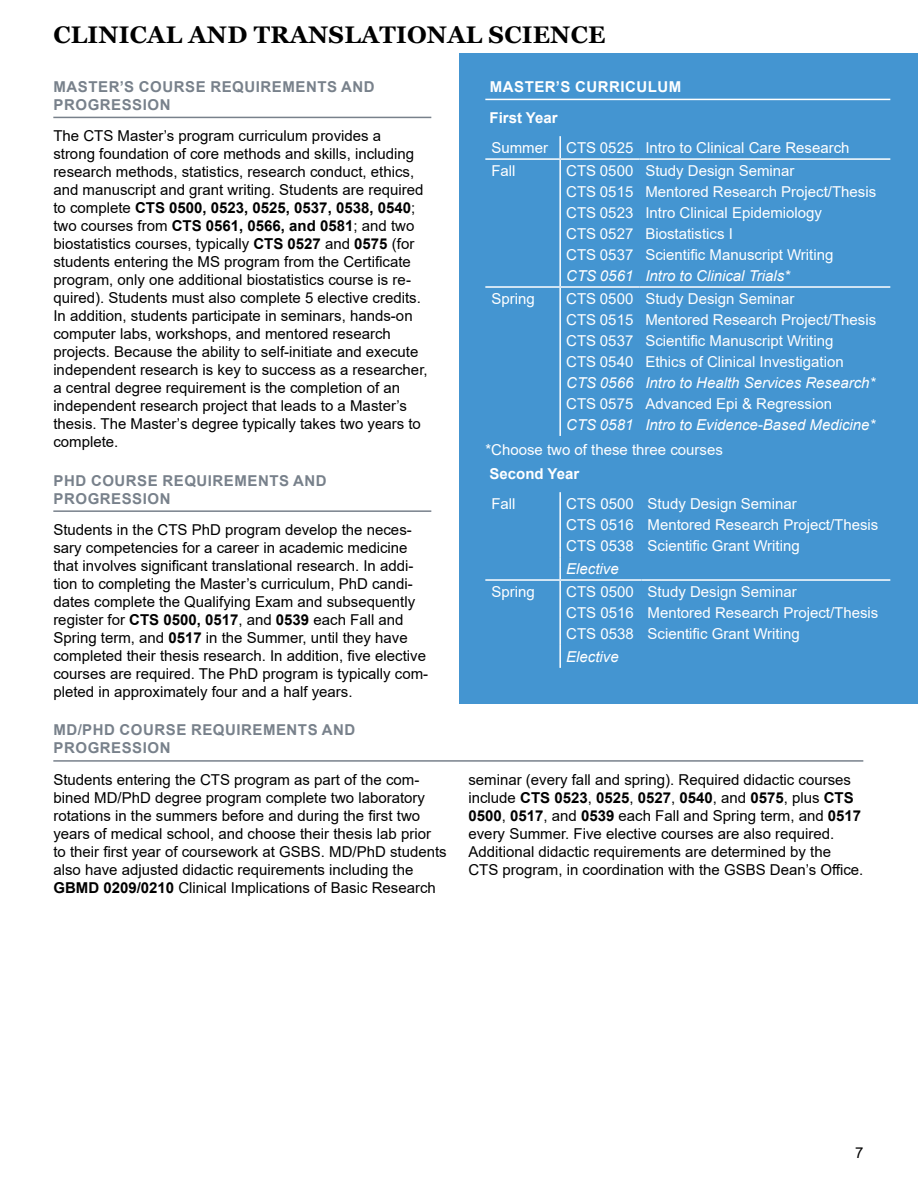
<style>
.page{position:relative;width:918px;height:1188px;background:#fff}
.page>*{position:absolute;margin:0;border:0;box-sizing:border-box;transform-origin:0 0}
.t1{font:700 24px "Georgia";letter-spacing:.01em;color:#000}
.t2{font:15px/18px "Arial";color:#000}
.t3{font:15px/21px "Arial";color:#fff}
.t4{font:italic 15px "Arial";color:#fff}
.t5{font:700 15px/18px "Arial";letter-spacing:.035em;color:#78818b}
.t6{font:700 15px/31.5px "Arial";letter-spacing:.035em;color:#fff}
.t7{font:700 15px "Arial";color:#fff}
.s1{font-weight:700}
</style>
<div class="page">
<div style="left:459px;top:53px;width:459px;height:651px;background:#4495d1"></div>
<hr style="left:53px;top:117px;width:378px;height:1px;background:#78818b">
<hr style="left:53px;top:510px;width:378px;height:2px;background:#78818b">
<hr style="left:53px;top:760px;width:810px;height:2px;background:#78818b">
<hr style="left:485px;top:99px;width:405px;height:1px;background:#fff">
<hr style="left:559px;top:136px;width:2px;height:22px;background:#fff">
<hr style="left:485px;top:158px;width:75px;height:2px;background:#fff">
<hr style="left:560px;top:158px;width:79px;height:2px;background:#fff">
<hr style="left:559px;top:160px;width:2px;height:126px;background:#fff">
<hr style="left:639px;top:158px;width:251px;height:2px;background:#fff">
<hr style="left:485px;top:286px;width:75px;height:2px;background:#fff">
<hr style="left:560px;top:286px;width:79px;height:2px;background:#fff">
<hr style="left:559px;top:288px;width:2px;height:148px;background:#fff">
<hr style="left:639px;top:286px;width:251px;height:2px;background:#fff">
<hr style="left:559px;top:492px;width:2px;height:65px;background:#fff">
<hr style="left:485px;top:579px;width:75px;height:2px;background:#fff">
<hr style="left:559px;top:581px;width:2px;height:64px;background:#fff">
<hr style="left:559px;top:557px;width:2px;height:22px;background:#fff">
<hr style="left:560px;top:579px;width:82px;height:2px;background:#fff">
<hr style="left:642px;top:579px;width:248px;height:2px;background:#fff">
<hr style="left:559px;top:645px;width:2px;height:23px;background:#fff">
<h1 class="t1" style="left:54px;top:20px;width:553px">CLINICAL AND TRANSLATIONAL SCIENCE</h1>
<p class="t6" style="left:490px;top:71px;width:193px">MASTER’S CURRICULUM<br>First Year</p>
<p class="t3" style="left:491px;top:136px;width:360px;line-height:23px">Summer CTS 0525 Intro to Clinical Care Research<br>Fall</p>
<p class="t5" style="left:54px;top:78px;width:323px">MASTER’S COURSE REQUIREMENTS AND<br>PROGRESSION</p>
<p class="t2" style="left:53px;top:127px;width:376px">The CTS Master’s program curriculum provides a<br>strong foundation of core methods and skills, including research methods, statistics, research conduct, ethics, and manuscript and grant writing. Students are required to complete <span class="s1">CTS 0500, 0523, 0525, 0537, 0538, 0540</span>; two courses from <span class="s1">CTS 0561, 0566, and 0581</span>; and two biostatistics courses, typically <span class="s1">CTS 0527</span> and <span class="s1">0575</span> (for students entering the MS program from the Certificate program, only one additional biostatistics course is re&shy;quired). Students must also complete 5 elective credits.<br>In addition, students participate in seminars, hands-on computer labs, workshops, and mentored research projects. Because the ability to self-initiate and execute independent research is key to success as a researcher, a central degree requirement is the completion of an independent research project that leads to a Master’s thesis. The Master’s degree typically takes two years to complete.</p>
<p class="t5" style="left:54px;top:472px;width:275px">PHD COURSE REQUIREMENTS AND<br>PROGRESSION</p>
<p class="t2" style="left:53px;top:521px;width:376px">Students in the CTS PhD program develop the neces&shy;sary competencies for a career in academic medicine that involves significant translational research. In addi&shy;tion to completing the Master’s curriculum, PhD candi&shy;dates complete the Qualifying Exam and subsequently register for <span class="s1">CTS 0500, 0517</span>, and <span class="s1">0539</span> each Fall and Spring term, and <span class="s1">0517</span> in the Summer, until they have completed their thesis research. In addition, five elective courses are required. The PhD program is typically com&shy;pleted in approximately four and a half years.</p>
<p class="t5" style="left:54px;top:721px;width:303px">MD/PHD COURSE REQUIREMENTS AND<br>PROGRESSION</p>
<p class="t2" style="left:53px;top:771px;width:395px">Students entering the CTS program as part of the com&shy;bined MD/PhD degree program complete two laboratory rotations in the summers before and during the first two years of medical school, and choose their thesis lab prior to their first year of coursework at GSBS. MD/PhD students also have adjusted didactic requirements including the <span class="s1">GBMD 0209/0210</span> Clinical Implications of Basic Research</p>
<p class="t2" style="left:468px;top:771px;width:396px">seminar (every fall and spring). Required didactic courses include <span class="s1">CTS 0523</span>, <span class="s1">0525</span>, <span class="s1">0527</span>, <span class="s1">0540</span>, and <span class="s1">0575</span>, plus <span class="s1">CTS 0500</span>, <span class="s1">0517</span>, and <span class="s1">0539</span> each Fall and Spring term, and <span class="s1">0517 </span>every Summer. Five elective courses are also required.<br>Additional didactic requirements are determined by the CTS program, in coordination with the GSBS Dean’s Office.</p>
<p class="t3" style="left:645px;top:160px;width:232px">Study Design Seminar<br>Mentored Research Project/Thesis<br>Intro Clinical Epidemiology<br>Biostatistics I<br>Scientific Manuscript Writing</p>
<p class="t4" style="left:645px;top:266px;width:146px">Intro to Clinical Trials*</p>
<p class="t3" style="left:566px;top:160px;width:69px;text-align:justify">CTS 0500<br>CTS 0515<br>CTS 0523<br>CTS 0527<br>CTS 0537</p>
<p class="t4" style="left:566px;top:266px;width:69px">CTS 0561</p>
<p class="t3" style="left:645px;top:288px;width:232px">Study Design Seminar<br>Mentored Research Project/Thesis<br>Scientific Manuscript Writing<br>Ethics of Clinical Investigation</p>
<p class="t4" style="left:645px;top:373px;width:232px">Intro to Health Services Research*</p>
<p class="t3" style="left:645px;top:393px;width:188px">Advanced Epi &amp; Regression</p>
<p class="t4" style="left:645px;top:415px;width:232px">Intro to Evidence-Based Medicine*</p>
<p class="t3" style="left:485px;top:439px;width:239px">*Choose two of these three courses</p>
<p class="t7" style="left:490px;top:464px;width:91px">Second Year</p>
<p class="t3" style="left:491px;top:493px;width:26px">Fall</p>
<p class="t3" style="left:566px;top:493px;width:69px;text-align:justify">CTS 0500<br>CTS 0516<br>CTS 0538</p>
<p class="t3" style="left:648px;top:493px;width:232px">Study Design Seminar<br>Mentored Research Project/Thesis<br>Scientific Grant Writing</p>
<p class="t4" style="left:566px;top:559px;width:54px">Elective</p>
<p class="t3" style="left:491px;top:581px;width:45px">Spring</p>
<p class="t3" style="left:566px;top:581px;width:69px;text-align:justify">CTS 0500<br>CTS 0516<br>CTS 0538</p>
<p class="t3" style="left:648px;top:581px;width:232px">Study Design Seminar<br>Mentored Research Project/Thesis<br>Scientific Grant Writing</p>
<p class="t4" style="left:566px;top:647px;width:54px">Elective</p>
<p class="t3" style="left:491px;top:288px;width:45px">Spring</p>
<p class="t3" style="left:566px;top:288px;width:69px;text-align:justify">CTS 0500<br>CTS 0515<br>CTS 0537<br>CTS 0540</p>
<p class="t4" style="left:566px;top:373px;width:69px">CTS 0566</p>
<p class="t3" style="left:566px;top:393px;width:69px">CTS 0575</p>
<p class="t4" style="left:566px;top:415px;width:69px">CTS 0581</p>
<p class="t2" style="left:855px;top:1144px;width:10px">7</p>
</div>
